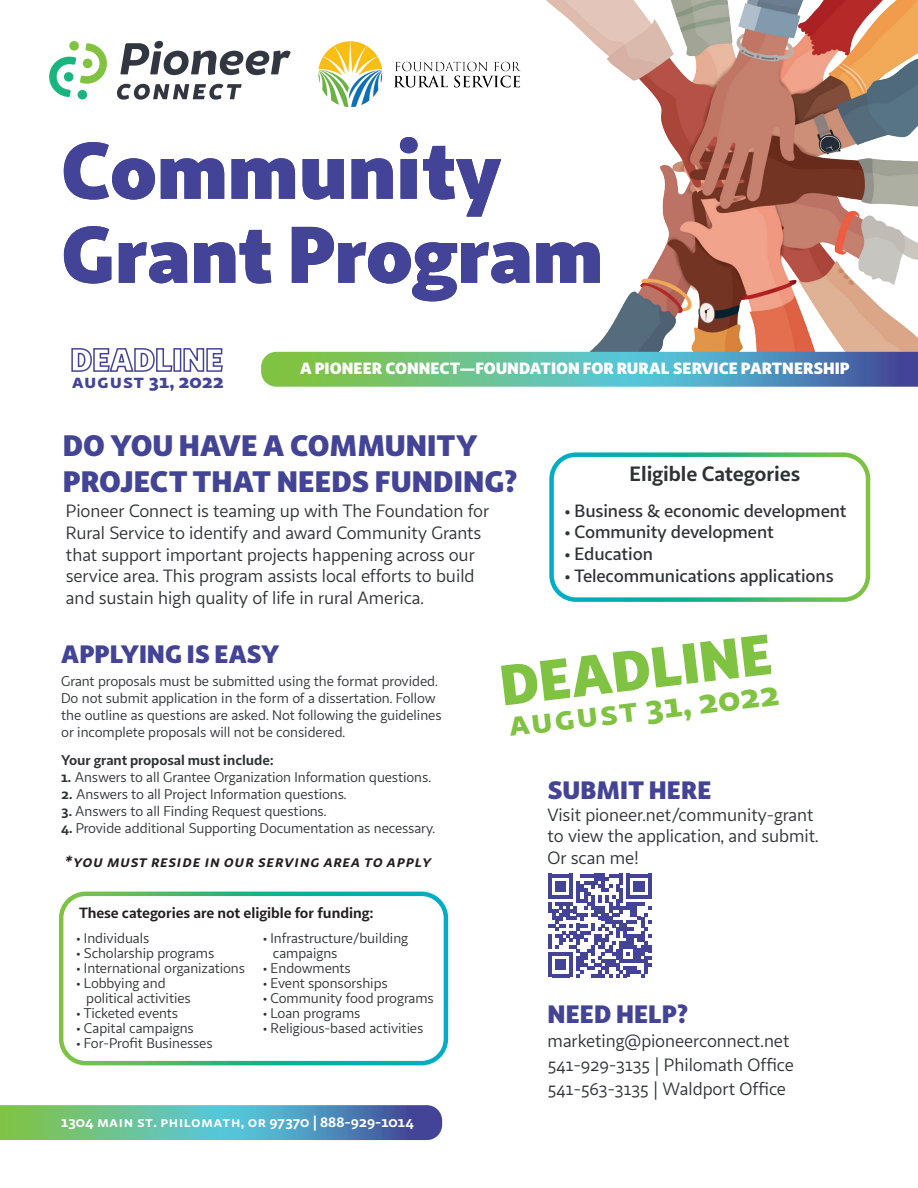
<style>
.page{position:relative;width:918px;height:1188px;background:#fff}
.page>*{position:absolute;margin:0;border:0;box-sizing:border-box;transform-origin:0 0}
.t1{font:800 81px/84px "Sana Sans";letter-spacing:-.01em;color:#434497}
.t2{font:800 57.6px "Sana Sans";color:#80c241}
.t3{font:900 34.95px "Sana Sans";color:#80c241}
.t4{font:800 30px/36px "Sana Sans";color:#444497}
.t5{font:800 25.5px "Sana Sans";color:#444497}
.t6{font:700 21px "Sana Sans";letter-spacing:-.01em;color:#2d3233}
.t7{font:900 19.5px "Sana Sans";letter-spacing:-.005em;color:#434497}
.t8{font:18px/21.6px "Sana Sans";letter-spacing:-.005em;color:#2d3233}
.t9{font:500 18px "Sana Sans";letter-spacing:-.01em;color:#2d3233}
.t10{font:800 16.5px "Sana Sans";color:#fff}
.t11{font:italic 700 16.5px "Sana Sans";letter-spacing:-.01em;color:#231f20}
.t12{font:700 15px "Sana Sans";letter-spacing:-.01em;color:#fff}
.t13{font:700 15px "Sana Sans";letter-spacing:-.01em;color:#231f20}
.t14{font:14.25px/17.1px "Sana Sans";letter-spacing:-.005em;color:#2d3233}
.t15{font:700 14.25px "Sana Sans";letter-spacing:-.01em;color:#2d3233}
.s1{font-weight:700}
</style>
<div class="page">
<img style="left:124px;top:0;width:794px;height:372px">
<svg style="left:261px;top:352px;width:657px;height:35px;background:#61ac9e"></svg>
<svg style="left:0;top:1105px;width:442px;height:35px;background:#5ea6a3"></svg>
<img style="left:318px;top:42px;width:202px;height:64px">
<svg style="left:49px;top:41px;width:58px;height:59px"></svg>
<div style="left:154px;top:41px;width:9px;height:8px;background:#323640;border-radius:3px"></div>
<svg style="left:120px;top:43px;width:171px;height:32px"></svg>
<svg style="left:117px;top:84px;width:125px;height:16px"></svg>
<svg style="left:71px;top:346px;width:102px;height:26px"></svg>
<div style="left:173px;top:348px;width:8px;height:24px;border:2px solid #444497"></div>
<svg style="left:183px;top:347px;width:41px;height:25px"></svg>
<div style="left:59px;top:892px;width:389px;height:173px;border:4px solid #fff;border-radius:24px"></div>
<div style="left:549px;top:452px;width:321px;height:150px;border:4px solid #fff;border-radius:24px"></div>
<svg style="left:548px;top:874px;width:104px;height:103px"></svg>
<h1 class="t1" style="left:61px;top:128px;width:545px">Community<br>Grant Program</h1>
<h3 class="t7" style="left:71px;top:368px;width:154px">AUGUST 31, 2022</h3>
<p class="t10" style="left:300px;top:357px;width:551px">A PIONEER CONNECT—FOUNDATION FOR RURAL SERVICE PARTNERSHIP</p>
<h3 class="t4" style="left:63px;top:428px;width:456px">DO YOU HAVE A COMMUNITY<br>PROJECT THAT NEEDS FUNDING?</h3>
<p class="t8" style="left:66px;top:501px;width:425px">Pioneer Connect is teaming up with The Foundation for Rural Service to identify and award Community Grants that support important projects happening across our service area. This program assists local efforts to build and sustain high quality of life in rural America.</p>
<h3 class="t6" style="left:629px;top:460px;width:172px">Eligible Categories</h3>
<p class="t9" style="left:565px;top:499px;width:283px">• Business &amp; economic development</p>
<p class="t9" style="left:565px;top:521px;width:210px">• Community development</p>
<p class="t9" style="left:565px;top:543px;width:90px">• Education</p>
<p class="t9" style="left:565px;top:564px;width:270px">• Telecommunications applications</p>
<h3 class="t5" style="left:61px;top:637px;width:220px">APPLYING IS EASY</h3>
<p class="t14" style="left:61px;top:672px;width:382px">Grant proposals must be submitted using the format provided.<br>Do not submit application in the form of a dissertation. Follow the outline as questions are asked. Not following the guidelines or incomplete proposals will not be considered.</p>
<p class="t15" style="left:61px;top:751px;width:214px">Your grant proposal must include:</p>
<p class="t14" style="left:61px;top:768px;width:371px"><span class="s1">1.</span> Answers to all Grantee Organization Information questions.</p>
<p class="t14" style="left:61px;top:786px;width:287px"><span class="s1">2.</span> Answers to all Project Information questions.</p>
<p class="t14" style="left:61px;top:803px;width:267px"><span class="s1">3.</span> Answers to all Finding Request questions.</p>
<p class="t14" style="left:61px;top:820px;width:376px"><span class="s1">4.</span> Provide additional Supporting Documentation as necessary.</p>
<p class="t11" style="left:65px;top:851px;width:368px">*YOU MUST RESIDE IN OUR SERVING AREA TO APPLY</p>
<p class="t13" style="left:79px;top:903px;width:296px">These categories are not eligible for funding:</p>
<p class="t14" style="left:76px;top:930px;width:74px">• Individuals</p>
<p class="t14" style="left:76px;top:945px;width:139px">• Scholarship programs</p>
<p class="t14" style="left:76px;top:960px;width:170px">• International organizations</p>
<p class="t14" style="left:86px;top:976px;width:106px;line-height:15px;text-indent:-10px">• Lobbying and political activities</p>
<p class="t14" style="left:76px;top:1005px;width:103px">• Ticketed events</p>
<p class="t14" style="left:76px;top:1020px;width:119px">• Capital campaigns</p>
<p class="t14" style="left:76px;top:1035px;width:138px">• For-Profit Businesses</p>
<p class="t14" style="left:273px;top:931px;width:137px;line-height:15px;text-indent:-10px">• Infrastructure/building campaigns</p>
<p class="t14" style="left:263px;top:960px;width:89px">• Endowments</p>
<p class="t14" style="left:263px;top:975px;width:126px">• Event sponsorships</p>
<p class="t14" style="left:263px;top:990px;width:172px">• Community food programs</p>
<p class="t14" style="left:263px;top:1005px;width:99px">• Loan programs</p>
<p class="t14" style="left:263px;top:1020px;width:162px">• Religious-based activities</p>
<p class="t12" style="left:61px;top:1112px;width:354px">1304 MAIN ST. PHILOMATH, OR 97370 | 888-929-1014</p>
<h2 class="t2" style="left:495px;top:648px;width:275px;rotate:-7deg">DEADLINE</h2>
<h3 class="t3" style="left:505px;top:702px;width:275px;rotate:-7deg">AUGUST 31, 2022</h3>
<h3 class="t5" style="left:548px;top:773px;width:165px">SUBMIT HERE</h3>
<p class="t8" style="left:548px;top:804px;width:273px">Visit pioneer.net/community-grant to view the application, and submit.<br>Or scan me!</p>
<h3 class="t5" style="left:548px;top:997px;width:142px">NEED HELP?</h3>
<p class="t8" style="left:548px;top:1029px;width:248px;line-height:24px">marketing@pioneerconnect.net<br>541-929-3135 | Philomath Office<br>541-563-3135 | Waldport Office</p>
</div>
